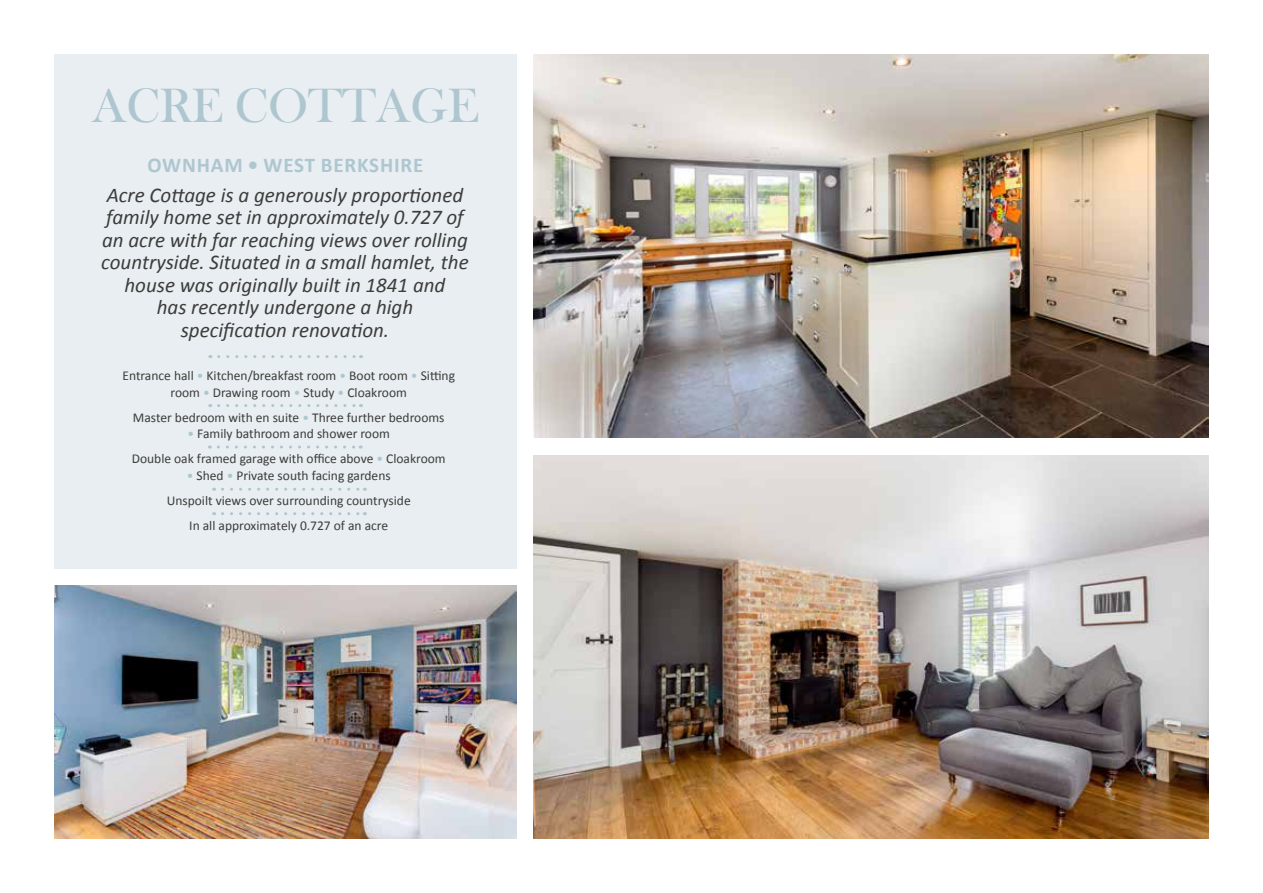
<style>
.page{position:relative;width:1263px;height:893px;background:#fff}
.page>*{position:absolute;margin:0;border:0;box-sizing:border-box;transform-origin:0 0}
.t1{font:49.5px "Bask Old Face";color:#aec6cf}
.t2{font:italic 21px/22.5px "Calibri";color:#3c3c3b;text-align:center}
.t3{font:700 21px "Calibri";letter-spacing:.04em;color:#aec6cf}
.t4{font:13.5px/25px "Calibri";color:#3c3c3b;text-align:center}
.s1{color:#aec6cf}
</style>
<div class="page">
<div style="left:54px;top:54px;width:463px;height:514px;background:#e8eef1"></div>
<svg style="left:219px;top:355px;width:143px;height:3px"></svg>
<svg style="left:219px;top:404px;width:142px;height:3px"></svg>
<svg style="left:218px;top:445px;width:143px;height:3px"></svg>
<img style="left:534px;top:455px;width:675px;height:384px">
<img style="left:534px;top:54px;width:675px;height:384px">
<img style="left:54px;top:585px;width:463px;height:254px">
<svg style="left:222px;top:488px;width:143px;height:3px"></svg>
<svg style="left:222px;top:512px;width:143px;height:3px"></svg>
<h1 class="t1" style="left:92px;top:78px;width:388px">ACRE COTTAGE</h1>
<h2 class="t3" style="left:148px;top:151px;width:277px">OWNHAM • WEST BERKSHIRE</h2>
<p class="t2" style="left:101px;top:183px;width:369px">Acre Cottage is a generously proportioned family home set in approximately 0.727 of an acre with far reaching views over rolling countryside. Situated in a small hamlet, the house was originally built in 1841 and<br>has recently undergone a high specification renovation.</p>
<p class="t4" style="left:122px;top:367px;width:334px;line-height:16.5px">Entrance hall <span class="s1">•</span> Kitchen/breakfast room <span class="s1">•</span> Boot room <span class="s1">•</span> Sitting room <span class="s1">•</span> Drawing room <span class="s1">•</span> Study <span class="s1">•</span> Cloakroom</p>
<p class="t4" style="left:133px;top:405px;width:313px">Master bedroom with en suite <span class="s1">•</span> Three further bedrooms</p>
<p class="t4" style="left:132px;top:421px;width:315px"><span class="s1">•</span> Family bathroom and shower room<br>Double oak framed garage with office above <span class="s1">•</span> Cloakroom</p>
<p class="t4" style="left:167px;top:463px;width:246px"><span class="s1">•</span> Shed <span class="s1">•</span> Private south facing gardens<br>Unspoilt views over surrounding countryside<br>In all approximately 0.727 of an acre</p>
</div>
